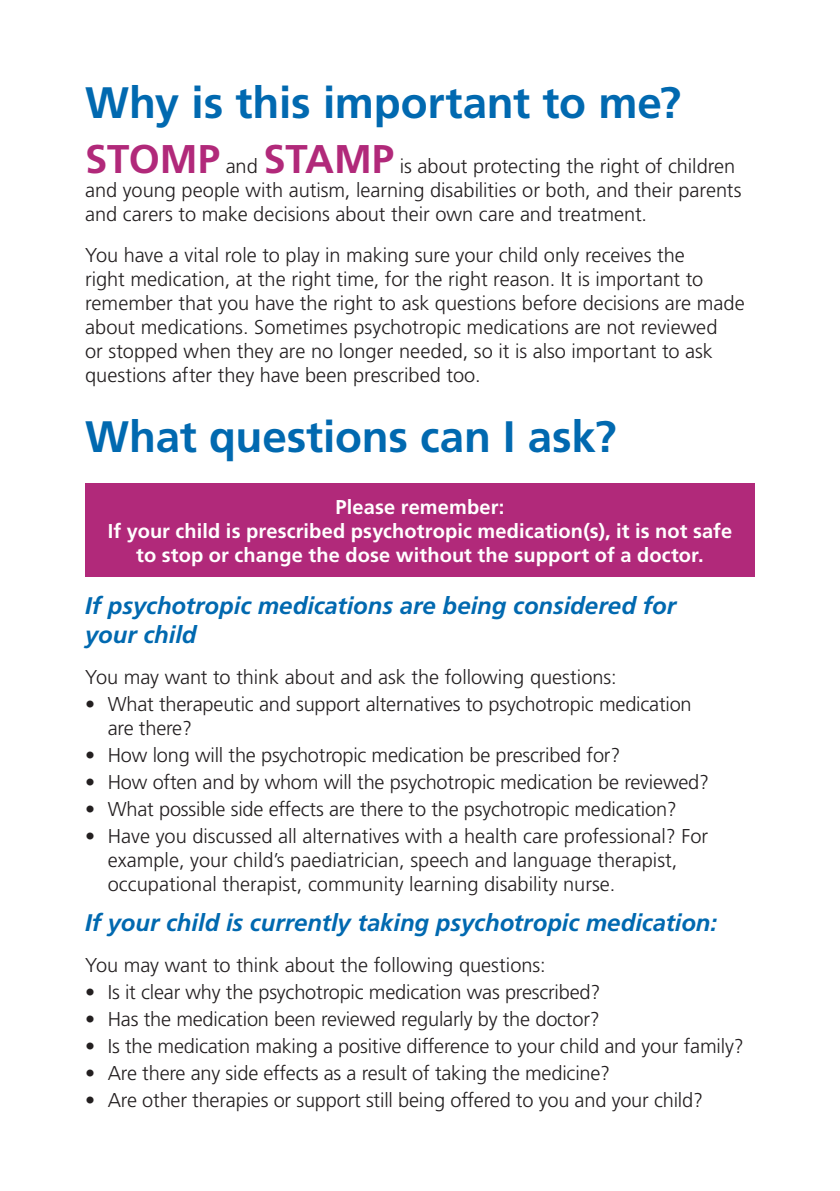
<style>
.page{position:relative;width:840px;height:1191px;background:#fff}
.page>*{position:absolute;margin:0;border:0;box-sizing:border-box;transform-origin:0 0}
.t1{font:700 44px "Frutiger LT Std";letter-spacing:-.005em;color:#0169b0}
.t2{font:italic 700 24px/28.8px "Frutiger LT Std";letter-spacing:-.005em;color:#0169b0}
.t3{font:300 20px/24px "Frutiger LT Std";letter-spacing:-.005em;color:#231f20}
.t4{font:700 20px/24px "Frutiger LT Std";letter-spacing:.005em;color:#fff;text-align:center}
.s1{font-weight:700;font-size:40px;color:#b1297a}
</style>
<div class="page">
<div style="left:85px;top:483px;width:669px;height:94px;background:#b1297a"></div>
<h1 class="t1" style="left:85px;top:85px;width:597px">Why is this important to me?</h1>
<p class="t3" style="left:85px;top:155px;width:657px"><span class="s1">STOMP</span> and <span class="s1">STAMP</span> is about protecting the right of children and young people with autism, learning disabilities or both, and their parents and carers to make decisions about their own care and treatment.</p>
<p class="t3" style="left:85px;top:244px;width:660px">You have a vital role to play in making sure your child only receives the<br>right medication, at the right time, for the right reason. It is important to remember that you have the right to ask questions before decisions are made about medications. Sometimes psychotropic medications are not reviewed<br>or stopped when they are no longer needed, so it is also important to ask questions after they have been prescribed too.</p>
<h1 class="t1" style="left:85px;top:419px;width:532px">What questions can I ask?</h1>
<p class="t4" style="left:108px;top:496px;width:625px">Please remember:<br>If your child is prescribed psychotropic medication(s), it is not safe to stop or change the dose without the support of a doctor.</p>
<p class="t2" style="left:85px;top:593px;width:592px">If psychotropic medications are being considered for your child</p>
<p class="t3" style="left:85px;top:667px;width:532px">You may want to think about and ask the following questions:</p>
<p class="t3" style="left:108px;top:693px;width:585px;text-indent:-23px">• What therapeutic and support alternatives to psychotropic medication are there?</p>
<p class="t3" style="left:85px;top:744px;width:536px">• How long will the psychotropic medication be prescribed for?</p>
<p class="t3" style="left:85px;top:771px;width:625px">• How often and by whom will the psychotropic medication be reviewed?</p>
<p class="t3" style="left:85px;top:798px;width:593px">• What possible side effects are there to the psychotropic medication?</p>
<p class="t3" style="left:108px;top:825px;width:601px;text-indent:-23px">• Have you discussed all alternatives with a health care professional? For example, your child’s paediatrician, speech and language therapist, occupational therapist, community learning disability nurse.</p>
<p class="t2" style="left:85px;top:909px;width:633px">If your child is currently taking psychotropic medication:</p>
<p class="t3" style="left:85px;top:955px;width:461px">You may want to think about the following questions:</p>
<p class="t3" style="left:85px;top:981px;width:516px">• Is it clear why the psychotropic medication was prescribed?</p>
<p class="t3" style="left:85px;top:1008px;width:516px">• Has the medication been reviewed regularly by the doctor?</p>
<p class="t3" style="left:85px;top:1035px;width:659px">• Is the medication making a positive difference to your child and your family?</p>
<p class="t3" style="left:85px;top:1062px;width:526px">• Are there any side effects as a result of taking the medicine?</p>
<p class="t3" style="left:85px;top:1089px;width:619px">• Are other therapies or support still being offered to you and your child?</p>
</div>
